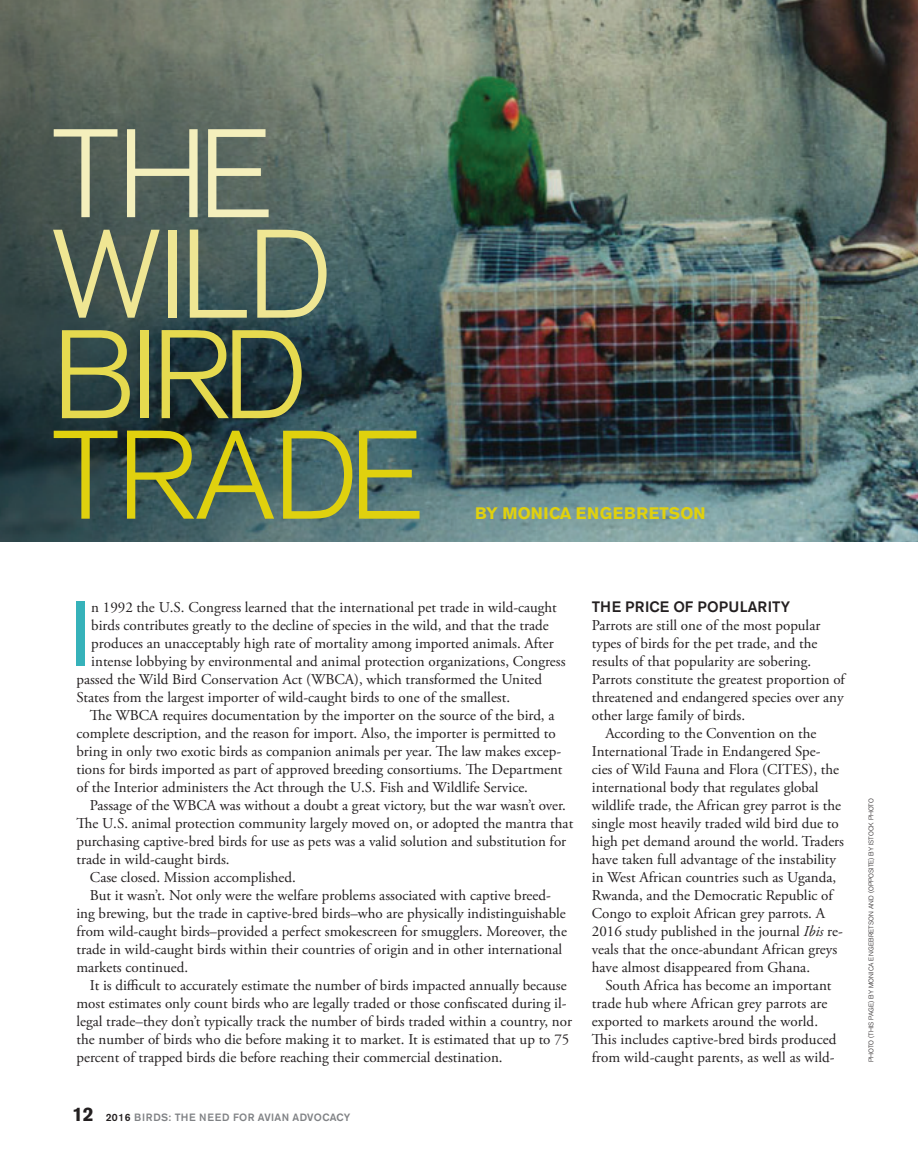
<style>
.page{position:relative;width:918px;height:1161px;background:#fff}
.page>*{position:absolute;margin:0;border:0;box-sizing:border-box;transform-origin:0 0}
.t1{font:300 124.65px "Akzidenz Grotesk BE";letter-spacing:-.02em;color:#e0d10e}
.t2{font:300 124.65px "Akzidenz Grotesk BE";color:#efe693}
.t3{font:300 124.65px "Akzidenz Grotesk BE";color:#e6da4f}
.t4{font:300 124.65px "Akzidenz Grotesk BE";color:#f4efbc}
.t5{font:91.5px "Akzidenz Grotesk BE";color:#36b2ba}
.t6{font:700 16.5px "Akzidenz Grotesk BE";letter-spacing:.02em;color:#e0d10e}
.t7{font:15px "Adobe Garamond Pro";color:#231f20}
.t8{font:500 15px "Akzidenz Grotesk BE";letter-spacing:.01em;color:#231f20}
.t9{font:500 10.5px "Akzidenz Grotesk BE";letter-spacing:.03em;color:#808285}
.t10{font:300 6.75px "Akzidenz Grotesk BE";letter-spacing:.02em;color:#231f20}
.s1{font-weight:700;font-size:19.5px;color:#231f20}
.s2{color:#231f20}
.s3{font-style:italic}
</style>
<div class="page">
<img style="left:0;top:0;width:918px;height:542px">
<h1 class="t4" style="left:52px;top:104px;width:223px">THE</h1>
<h1 class="t2" style="left:52px;top:205px;width:283px">WILD</h1>
<h1 class="t3" style="left:52px;top:305px;width:258px">BIRD</h1>
<h1 class="t1" style="left:52px;top:406px;width:374px">TRADE</h1>
<p class="t6" style="left:475px;top:504px;width:232px">BY MONICA ENGEBRETSON</p>
<h2 class="t5" style="left:70px;top:580px;width:22px">I</h2>
<p class="t7" style="left:91px;top:598px;width:467px">n 1992 the U.S. Congress learned that the international pet trade in wild-caught</p>
<p class="t7" style="left:91px;top:616px;width:459px">birds contributes greatly to the decline of species in the wild, and that the trade</p>
<p class="t7" style="left:91px;top:634px;width:464px">produces an unacceptably high rate of mortality among imported animals. After</p>
<p class="t7" style="left:91px;top:652px;width:476px">intense lobbying by environmental and animal protection organizations, Congress</p>
<p class="t7" style="left:76px;top:670px;width:467px">passed the Wild Bird Conservation Act (WBCA), which transformed the United</p>
<p class="t7" style="left:76px;top:688px;width:435px">States from the largest importer of wild-caught birds to one of the smallest.</p>
<p class="t7" style="left:90px;top:706px;width:466px">The WBCA requires documentation by the importer on the source of the bird, a</p>
<p class="t7" style="left:76px;top:724px;width:481px">complete description, and the reason for import. Also, the importer is permitted to</p>
<p class="t7" style="left:76px;top:742px;width:486px">bring in only two exotic birds as companion animals per year. The law makes excep-</p>
<p class="t7" style="left:76px;top:760px;width:488px">tions for birds imported as part of approved breeding consortiums. The Department</p>
<p class="t7" style="left:76px;top:778px;width:453px">of the Interior administers the Act through the U.S. Fish and Wildlife Service.</p>
<p class="t7" style="left:90px;top:796px;width:477px">Passage of the WBCA was without a doubt a great victory, but the war wasn’t over.</p>
<p class="t7" style="left:76px;top:814px;width:498px">The U.S. animal protection community largely moved on, or adopted the mantra that</p>
<p class="t7" style="left:76px;top:832px;width:491px">purchasing captive-bred birds for use as pets was a valid solution and substitution for</p>
<p class="t7" style="left:76px;top:850px;width:155px">trade in wild-caught birds.</p>
<p class="t7" style="left:90px;top:868px;width:207px">Case closed. Mission accomplished.</p>
<p class="t7" style="left:90px;top:886px;width:462px">But it wasn’t. Not only were the welfare problems associated with captive breed-</p>
<p class="t7" style="left:76px;top:904px;width:491px">ing brewing, but the trade in captive-bred birds–who are physically indistinguishable</p>
<p class="t7" style="left:76px;top:922px;width:492px">from wild-caught birds–provided a perfect smokescreen for smugglers. Moreover, the</p>
<p class="t7" style="left:76px;top:940px;width:487px">trade in wild-caught birds within their countries of origin and in other international</p>
<p class="t7" style="left:76px;top:958px;width:113px">markets continued.</p>
<p class="t7" style="left:90px;top:976px;width:478px">It is difficult to accurately estimate the number of birds impacted annually because</p>
<p class="t7" style="left:76px;top:994px;width:492px">most estimates only count birds who are legally traded or those confiscated during il-</p>
<p class="t7" style="left:76px;top:1012px;width:497px">legal trade–they don’t typically track the number of birds traded within a country, nor</p>
<p class="t7" style="left:76px;top:1030px;width:494px">the number of birds who die before making it to market. It is estimated that up to 75</p>
<p class="t7" style="left:76px;top:1048px;width:428px">percent of trapped birds die before reaching their commercial destination.</p>
<p class="t9" style="left:72px;top:1110px;width:280px"><span class="s1">12</span> <span class="s2">2016</span> BIRDS: THE NEED FOR AVIAN ADVOCACY</p>
<p class="t8" style="left:592px;top:598px;width:200px">THE PRICE OF POPULARITY</p>
<p class="t7" style="left:592px;top:616px;width:230px">Parrots are still one of the most popular</p>
<p class="t7" style="left:592px;top:634px;width:227px">types of birds for the pet trade, and the</p>
<p class="t7" style="left:592px;top:652px;width:221px">results of that popularity are sobering.</p>
<p class="t7" style="left:592px;top:670px;width:255px">Parrots constitute the greatest proportion of</p>
<p class="t7" style="left:592px;top:688px;width:253px">threatened and endangered species over any</p>
<p class="t7" style="left:592px;top:706px;width:155px">other large family of birds.</p>
<p class="t7" style="left:605px;top:724px;width:213px">According to the Convention on the</p>
<p class="t7" style="left:592px;top:742px;width:230px">International Trade in Endangered Spe-</p>
<p class="t7" style="left:592px;top:760px;width:249px">cies of Wild Fauna and Flora (CITES), the</p>
<p class="t7" style="left:592px;top:778px;width:228px">international body that regulates global</p>
<p class="t7" style="left:592px;top:796px;width:251px">wildlife trade, the African grey parrot is the</p>
<p class="t7" style="left:592px;top:814px;width:248px">single most heavily traded wild bird due to</p>
<p class="t7" style="left:592px;top:832px;width:254px">high pet demand around the world. Traders</p>
<p class="t7" style="left:592px;top:850px;width:246px">have taken full advantage of the instability</p>
<p class="t7" style="left:592px;top:868px;width:246px">in West African countries such as Uganda,</p>
<p class="t7" style="left:592px;top:886px;width:243px">Rwanda, and the Democratic Republic of</p>
<p class="t7" style="left:592px;top:904px;width:235px">Congo to exploit African grey parrots. A</p>
<p class="t7" style="left:592px;top:922px;width:252px">2016 study published in the journal <span class="s3">Ibis</span> re-</p>
<p class="t7" style="left:592px;top:940px;width:247px">veals that the once-abundant African greys</p>
<p class="t7" style="left:592px;top:958px;width:220px">have almost disappeared from Ghana.</p>
<p class="t7" style="left:605px;top:976px;width:228px">South Africa has become an important</p>
<p class="t7" style="left:592px;top:994px;width:237px">trade hub where African grey parrots are</p>
<p class="t7" style="left:592px;top:1012px;width:228px">exported to markets around the world.</p>
<p class="t7" style="left:592px;top:1030px;width:246px">This includes captive-bred birds produced</p>
<p class="t7" style="left:592px;top:1048px;width:244px">from wild-caught parents, as well as wild-</p>
<p class="t10" style="left:867px;top:1062px;width:265px;rotate:-90deg">PHOTO (THIS PAGE) BY MONICA ENGEBRETSON AND (OPPOSITE) BY ISTOCK PHOTO</p>
</div>
